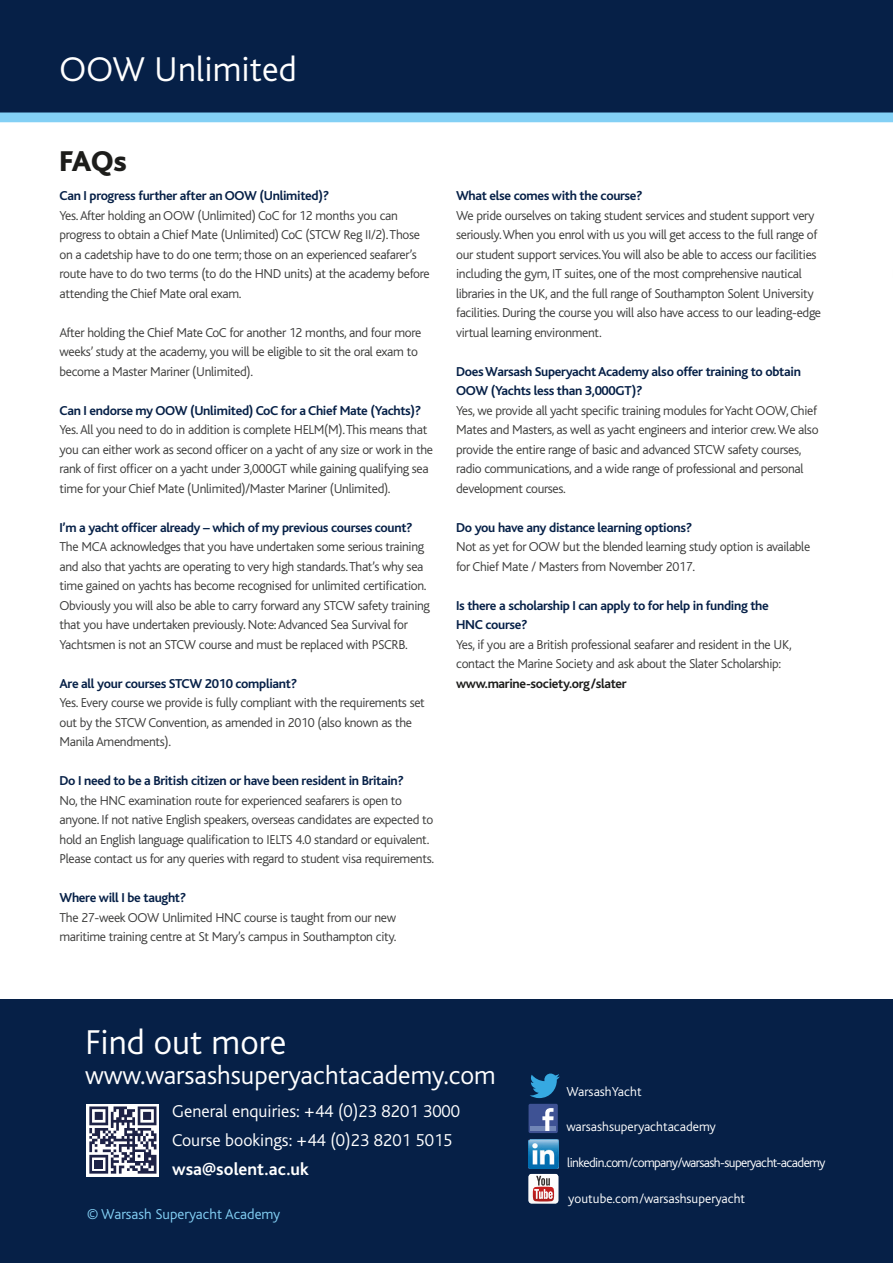
<style>
.page{position:relative;width:893px;height:1263px;background:#fff}
.page>*{position:absolute;margin:0;border:0;box-sizing:border-box;transform-origin:0 0}
.t1{font:300 36px "Bliss";color:#fff}
.t2{font:800 30px "Bliss";color:#1d1d1b}
.t3{font:300 27px "Bliss";color:#fff}
.t4{font:300 18px/29.2px "Bliss";color:#fff}
.t5{font:700 18px "Bliss";color:#fff}
.t6{font:300 15px "Bliss";color:#83d0f5}
.t7{font:300 13.5px/19.5px "Bliss";letter-spacing:-.025em;color:#3c3c3b}
.t8{font:700 13.5px/19.5px "Bliss";letter-spacing:-.025em;color:#062047}
.t9{font:300 13.5px "Bliss";color:#fff}
.t10{font:300 13.5px "Bliss";letter-spacing:-.045em;color:#fff}
.t11{font:700 13.5px "Bliss";letter-spacing:-.025em;color:#1d1d1b}
</style>
<div class="page">
<div style="left:0;top:0;width:893px;height:112px;background:#062047"></div>
<div style="left:0;top:113px;width:893px;height:9px;background:#83d0f5"></div>
<div style="left:0;top:1000px;width:893px;height:263px;background:#062047"></div>
<svg style="left:529px;top:1174px;width:29px;height:29px"></svg>
<div style="left:87px;top:1104px;width:72px;height:72px;background:linear-gradient(to right,#fff,#fff)"></div>
<svg style="left:89px;top:1106px;width:67px;height:67px;background:#86889b"></svg>
<img style="left:529px;top:1139px;width:29px;height:29px">
<svg style="left:530px;top:1073px;width:30px;height:25px"></svg>
<div style="left:529px;top:1104px;width:29px;height:29px;background:#3e5294;border-radius:2px"></div>
<hr style="left:531px;top:1127px;width:25px;height:4px;background:#7186b6">
<svg style="left:542px;top:1108px;width:12px;height:23px"></svg>
<h1 class="t1" style="left:60px;top:51px;width:239px">OOW Unlimited</h1>
<h2 class="t2" style="left:60px;top:145px;width:69px">FAQs</h2>
<p class="t8" style="left:60px;top:186px;width:271px">Can I progress further after an OOW (Unlimited)?</p>
<p class="t7" style="left:60px;top:206px;width:372px">Yes. After holding an OOW (Unlimited) CoC for 12 months you can progress to obtain a Chief Mate (Unlimited) CoC (STCW Reg II/2). Those on a cadetship have to do one term; those on an experienced seafarer’s route have to do two terms (to do the HND units) at the academy before attending the Chief Mate oral exam.</p>
<p class="t7" style="left:60px;top:323px;width:363px">After holding the Chief Mate CoC for another 12 months, and four more weeks’ study at the academy, you will be eligible to sit the oral exam to become a Master Mariner (Unlimited).</p>
<p class="t8" style="left:60px;top:401px;width:363px">Can I endorse my OOW (Unlimited) CoC for a Chief Mate (Yachts)?</p>
<p class="t7" style="left:60px;top:420px;width:375px">Yes. All you need to do in addition is complete HELM(M). This means that you can either work as second officer on a yacht of any size or work in the rank of first officer on a yacht under 3,000GT while gaining qualifying sea time for your Chief Mate (Unlimited)/Master Mariner (Unlimited).</p>
<p class="t8" style="left:60px;top:518px;width:355px">I’m a yacht officer already – which of my previous courses count?</p>
<p class="t7" style="left:60px;top:537px;width:372px">The MCA acknowledges that you have undertaken some serious training and also that yachts are operating to very high standards. That’s why sea time gained on yachts has become recognised for unlimited certification.<br>Obviously you will also be able to carry forward any STCW safety training that you have undertaken previously. Note: Advanced Sea Survival for Yachtsmen is not an STCW course and must be replaced with PSCRB.</p>
<p class="t8" style="left:60px;top:674px;width:239px">Are all your courses STCW 2010 compliant?</p>
<p class="t7" style="left:60px;top:693px;width:367px">Yes. Every course we provide is fully compliant with the requirements set out by the STCW Convention, as amended in 2010 (also known as the<br>Manila Amendments).</p>
<p class="t8" style="left:60px;top:771px;width:346px">Do I need to be a British citizen or have been resident in Britain?</p>
<p class="t7" style="left:60px;top:791px;width:376px">No, the HNC examination route for experienced seafarers is open to anyone. If not native English speakers, overseas candidates are expected to hold an English language qualification to IELTS 4.0 standard or equivalent.<br>Please contact us for any queries with regard to student visa requirements.</p>
<p class="t8" style="left:60px;top:888px;width:128px">Where will I be taught?</p>
<p class="t7" style="left:60px;top:908px;width:338px">The 27-week OOW Unlimited HNC course is taught from our new maritime training centre at St Mary’s campus in Southampton city.</p>
<p class="t8" style="left:456px;top:186px;width:188px">What else comes with the course?</p>
<p class="t7" style="left:456px;top:206px;width:366px">We pride ourselves on taking student services and student support very seriously. When you enrol with us you will get access to the full range of our student support services. You will also be able to access our facilities including the gym, IT suites, one of the most comprehensive nautical libraries in the UK, and the full range of Southampton Solent University facilities. During the course you will also have access to our leading-edge virtual learning environment.</p>
<p class="t8" style="left:456px;top:362px;width:346px">Does Warsash Superyacht Academy also offer training to obtain<br>OOW (Yachts less than 3,000GT)?</p>
<p class="t7" style="left:456px;top:401px;width:364px">Yes, we provide all yacht specific training modules for Yacht OOW, Chief Mates and Masters, as well as yacht engineers and interior crew. We also provide the entire range of basic and advanced STCW safety courses, radio communications, and a wide range of professional and personal development courses.</p>
<p class="t8" style="left:456px;top:518px;width:237px">Do you have any distance learning options?</p>
<p class="t7" style="left:456px;top:537px;width:356px">Not as yet for OOW but the blended learning study option is available for Chief Mate / Masters from November 2017.</p>
<p class="t8" style="left:456px;top:596px;width:314px">Is there a scholarship I can apply to for help in funding the<br>HNC course?</p>
<p class="t7" style="left:456px;top:635px;width:337px">Yes, if you are a British professional seafarer and resident in the UK, contact the Marine Society and ask about the Slater Scholarship:</p>
<p class="t11" style="left:456px;top:676px;width:172px">www.marine-society.org/slater</p>
<h1 class="t1" style="left:85px;top:1023px;width:203px">Find out more</h1>
<h3 class="t3" style="left:85px;top:1061px;width:412px">www.warsashsuperyachtacademy.com</h3>
<h3 class="t4" style="left:172px;top:1097px;width:289px">General enquiries: +44 (0)23 8201 3000<br>Course bookings: +44 (0)23 8201 5015</h3>
<h3 class="t5" style="left:172px;top:1160px;width:138px">wsa@solent.ac.uk</h3>
<p class="t6" style="left:87px;top:1206px;width:195px">© Warsash Superyacht Academy</p>
<p class="t9" style="left:566px;top:1084px;width:77px">WarsashYacht</p>
<p class="t9" style="left:566px;top:1120px;width:151px">warsashsuperyachtacademy</p>
<p class="t10" style="left:567px;top:1156px;width:260px">linkedin.com/company/warsash-superyacht-academy</p>
<p class="t9" style="left:568px;top:1191px;width:179px">youtube.com/warsashsuperyacht</p>
</div>
